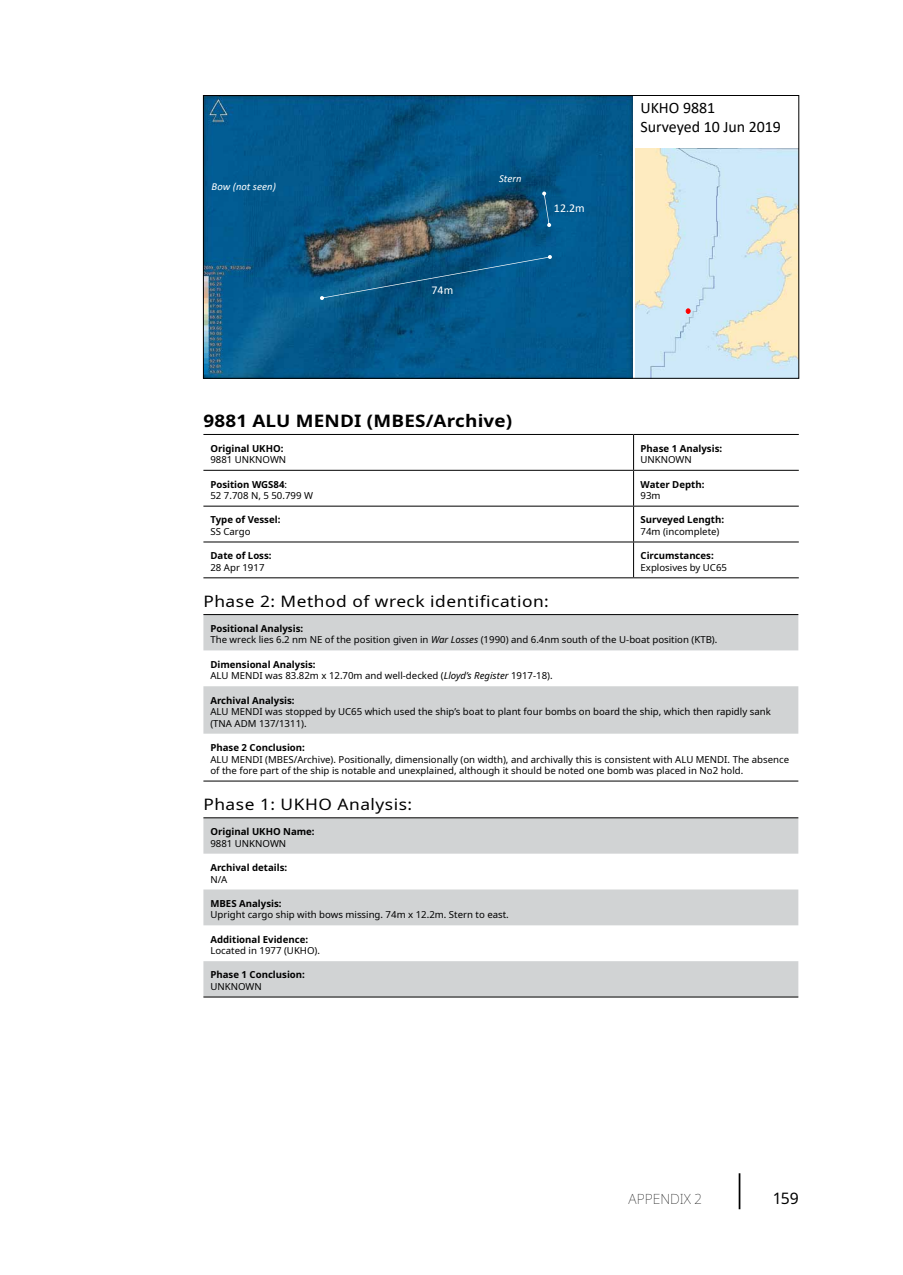
<style>
.page{position:relative;width:903px;height:1275px;background:#fff}
.page>*{position:absolute;margin:0;border:0;box-sizing:border-box;transform-origin:0 0}
.Kop2{font:700 17.15px "Noto Sans";letter-spacing:.01em;color:#000;scale:1.1 1}
.t1{font:15.92px/19.1px "Calibri";color:#000}
.Kop4{font:15.75px "Noto Sans";letter-spacing:.03em;color:#000;scale:1.1 1}
.Kop4-2{font:15.75px "Noto Sans";letter-spacing:.03em;color:#000}
.t2{font:100 14px "Noto Sans";color:#000}
.t3{font:11.9px "Calibri";color:#fff}
.t4{font:italic 10.67px "Calibri";color:#fff}
.Tabel{font:9.62px/11.5px "Noto Sans";color:#000}
.Tabel-2{font:700 9.62px "Noto Sans";color:#000}
.s1{font-weight:400}
.s2{font-style:italic}
</style>
<div class="page">
<hr style="left:739px;top:1173px;width:1px;height:36px;background:#000">
<hr style="left:203px;top:434px;width:430px;height:1px;background:#000">
<hr style="left:633px;top:434px;width:166px;height:1px;background:#000">
<hr style="left:633px;top:435px;width:1px;height:35px;background:#000">
<hr style="left:203px;top:470px;width:430px;height:1px;background:#000">
<hr style="left:633px;top:470px;width:166px;height:1px;background:#000">
<hr style="left:633px;top:471px;width:1px;height:35px;background:#000">
<hr style="left:203px;top:506px;width:430px;height:1px;background:#000">
<hr style="left:633px;top:506px;width:166px;height:1px;background:#000">
<hr style="left:633px;top:507px;width:1px;height:35px;background:#000">
<hr style="left:203px;top:542px;width:430px;height:1px;background:#000">
<hr style="left:633px;top:542px;width:166px;height:1px;background:#000">
<hr style="left:633px;top:542px;width:1px;height:35px;background:#000">
<hr style="left:203px;top:577px;width:430px;height:1px;background:#000">
<hr style="left:633px;top:577px;width:166px;height:1px;background:#000">
<svg style="left:203px;top:615px;width:595px;height:119px;fill:#d1d3d4"></svg>
<hr style="left:203px;top:614px;width:595px;height:1px;background:#000">
<hr style="left:203px;top:781px;width:595px;height:1px;background:#000">
<svg style="left:203px;top:818px;width:595px;height:179px;fill:#d1d3d4"></svg>
<hr style="left:203px;top:817px;width:595px;height:1px;background:#000">
<hr style="left:203px;top:997px;width:595px;height:1px;background:#000">
<img style="left:636px;top:149px;width:161px;height:228px">
<svg style="left:686px;top:308px;width:4px;height:6px"></svg>
<img style="left:205px;top:97px;width:428px;height:280px">
<svg style="left:320px;top:255px;width:232px;height:45px;background:#125983"></svg>
<svg style="left:542px;top:191px;width:9px;height:36px"></svg>
<div style="left:203px;top:95px;width:596px;height:284px;border:1px solid #000"></div>
<p class="t4" style="left:212px;top:179px;width:66px">Bow (not seen)</p>
<p class="t3" style="left:432px;top:282px;width:23px">74m</p>
<p class="t4" style="left:499px;top:171px;width:24px">Stern</p>
<p class="t3" style="left:554px;top:200px;width:32px">12.2m</p>
<p class="Kop2" style="left:203px;top:409px;width:282px">9881 ALU MENDI (MBES/Archive)</p>
<p class="Tabel-2" style="left:210px;top:441px;width:75px">Original UKHO:</p>
<p class="Tabel" style="left:210px;top:454px;width:77px">9881 UNKNOWN</p>
<p class="Tabel-2" style="left:210px;top:477px;width:78px">Position WGS84<span class="s1">:</span></p>
<p class="Tabel" style="left:210px;top:490px;width:104px">52 7.708 N, 5 50.799 W</p>
<p class="Tabel-2" style="left:210px;top:513px;width:72px">Type of Vessel:</p>
<p class="Tabel" style="left:210px;top:526px;width:42px">SS Cargo</p>
<p class="Tabel-2" style="left:210px;top:549px;width:63px">Date of Loss:</p>
<p class="Tabel" style="left:210px;top:562px;width:56px">28 Apr 1917</p>
<p class="t1" style="left:640px;top:98px;width:142px">UKHO 9881<br>Surveyed 10 Jun 2019</p>
<p class="Tabel-2" style="left:640px;top:441px;width:83px">Phase 1 Analysis:</p>
<p class="Tabel" style="left:640px;top:454px;width:53px">UNKNOWN</p>
<p class="Tabel-2" style="left:640px;top:477px;width:65px">Water Depth:</p>
<p class="Tabel" style="left:640px;top:490px;width:22px">93m</p>
<p class="Tabel-2" style="left:640px;top:513px;width:85px">Surveyed Length:</p>
<p class="Tabel" style="left:640px;top:526px;width:80px">74m (incomplete)</p>
<p class="Tabel-2" style="left:640px;top:549px;width:75px">Circumstances:</p>
<p class="Tabel" style="left:640px;top:562px;width:88px">Explosives by UC65</p>
<p class="Kop4" style="left:203px;top:590px;width:316px">Phase 2: Method of wreck identification:</p>
<p class="Tabel-2" style="left:210px;top:622px;width:94px">Positional Analysis:</p>
<p class="Tabel" style="left:210px;top:634px;width:508px">The wreck lies 6.2 nm NE of the position given in <span class="s2">War Losses</span> (1990) and 6.4nm south of the U-boat position (KTB).</p>
<p class="Tabel-2" style="left:210px;top:657px;width:107px">Dimensional Analysis:</p>
<p class="Tabel" style="left:210px;top:670px;width:344px">ALU MENDI was 83.82m x 12.70m and well-decked (<span class="s2">Lloyd’s Register</span> 1917‑18).</p>
<p class="Tabel-2" style="left:210px;top:693px;width:86px">Archival Analysis:</p>
<p class="Tabel" style="left:210px;top:706px;width:562px">ALU MENDI was stopped by UC65 which used the ship’s boat to plant four bombs on board the ship, which then rapidly sank (TNA ADM 137/1311).</p>
<p class="Tabel-2" style="left:210px;top:741px;width:96px">Phase 2 Conclusion:</p>
<p class="Tabel" style="left:210px;top:753px;width:580px">ALU MENDI (MBES/Archive). Positionally, dimensionally (on width), and archivally this is consistent with ALU MENDI. The absence of the fore part of the ship is notable and unexplained, although it should be noted one bomb was placed in No2 hold.</p>
<p class="Kop4" style="left:203px;top:794px;width:191px">Phase 1: UKHO Analysis:</p>
<p class="Tabel-2" style="left:210px;top:825px;width:106px">Original UKHO Name:</p>
<p class="Tabel" style="left:210px;top:838px;width:77px">9881 UNKNOWN</p>
<p class="Tabel-2" style="left:210px;top:861px;width:78px">Archival details:</p>
<p class="Tabel" style="left:210px;top:873px;width:19px">N/A</p>
<p class="Tabel-2" style="left:210px;top:896px;width:73px">MBES Analysis:</p>
<p class="Tabel" style="left:210px;top:909px;width:300px">Upright cargo ship with bows missing. 74m x 12.2m. Stern to east.</p>
<p class="Tabel-2" style="left:210px;top:932px;width:99px">Additional Evidence:</p>
<p class="Tabel" style="left:210px;top:945px;width:111px">Located in 1977 (UKHO).</p>
<p class="Tabel-2" style="left:210px;top:968px;width:96px">Phase 1 Conclusion:</p>
<p class="Tabel" style="left:210px;top:981px;width:53px">UNKNOWN</p>
<h3 class="t2" style="left:629px;top:1189px;width:75px">APPENDIX 2</h3>
<h3 class="Kop4-2" style="left:774px;top:1187px;width:26px">159</h3>
</div>
